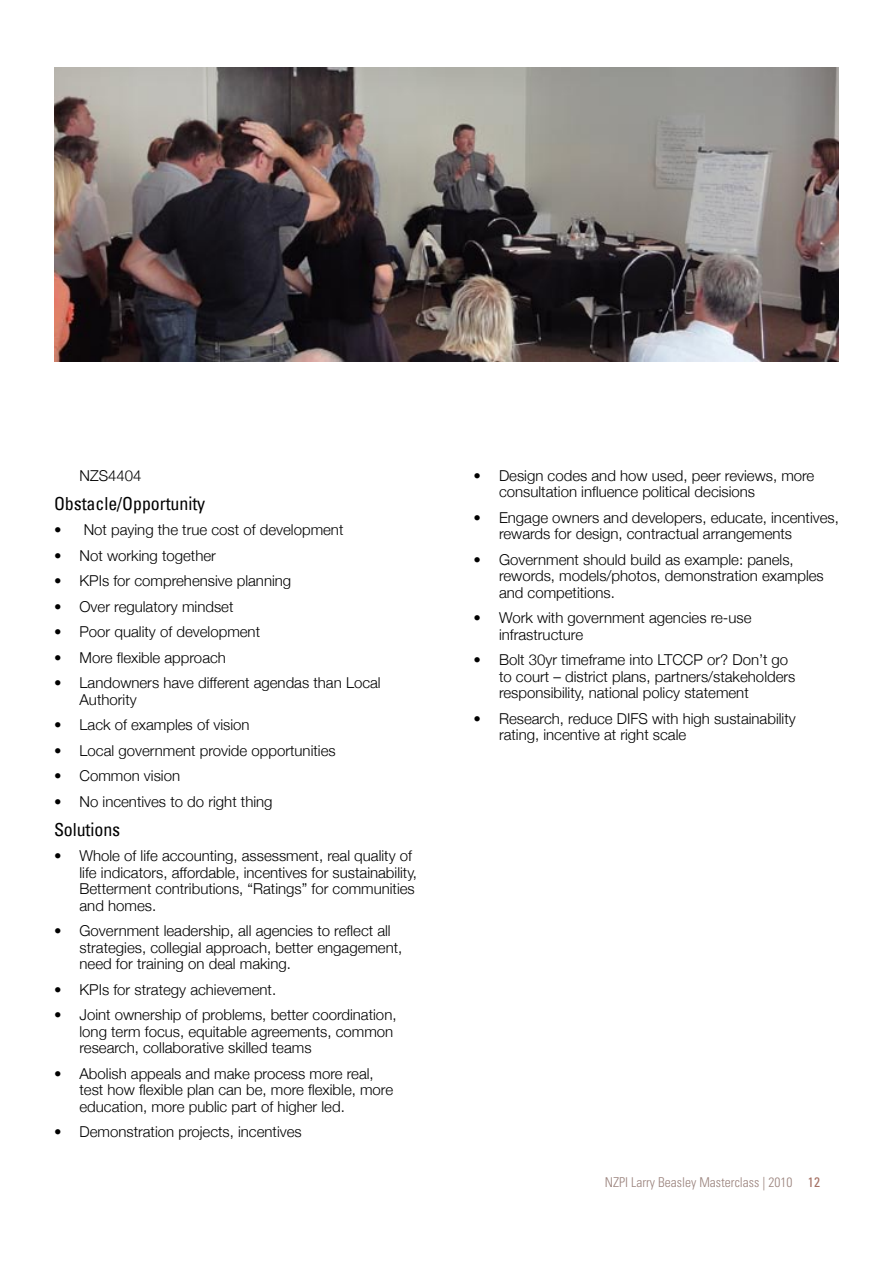
<style>
.page{position:relative;width:893px;height:1263px;background:#fff}
.page>*{position:absolute;margin:0;border:0;box-sizing:border-box;transform-origin:0 0}
.t1{font:condensed 18px "Univers";letter-spacing:-.005em;color:#000}
.t2{font:300 15px/16.5px "Helvetica Neue";color:#000}
.t3{font:300 condensed 13.5px "Univers";color:#9a827c}
.s1{font-family:"Helvetica";font-weight:900;font-stretch:extra-condensed}
.s2{font-weight:400;color:#a57164}
</style>
<div class="page">
<img style="left:54px;top:68px;width:785px;height:294px">
<p class="t2" style="left:80px;top:467px;width:63px">NZS4404</p>
<p class="t1" style="left:54px;top:491px;width:153px">Obstacle/Opportunity</p>
<p class="t2" style="left:54px;top:521px;width:291px"><span class="s1">•</span> Not paying the true cost of development</p>
<p class="t2" style="left:54px;top:547px;width:163px"><span class="s1">•</span> Not working together</p>
<p class="t2" style="left:54px;top:572px;width:239px"><span class="s1">•</span> KPIs for comprehensive planning</p>
<p class="t2" style="left:54px;top:598px;width:181px"><span class="s1">•</span> Over regulatory mindset</p>
<p class="t2" style="left:54px;top:623px;width:208px"><span class="s1">•</span> Poor quality of development</p>
<p class="t2" style="left:54px;top:649px;width:173px"><span class="s1">•</span> More flexible approach</p>
<p class="t2" style="left:80px;top:674px;width:303px;text-indent:-26px"><span class="s1">•</span> Landowners have different agendas than Local<br>Authority</p>
<p class="t2" style="left:54px;top:716px;width:197px"><span class="s1">•</span> Lack of examples of vision</p>
<p class="t2" style="left:54px;top:742px;width:283px"><span class="s1">•</span> Local government provide opportunities</p>
<p class="t2" style="left:54px;top:767px;width:128px"><span class="s1">•</span> Common vision</p>
<p class="t2" style="left:54px;top:793px;width:220px"><span class="s1">•</span> No incentives to do right thing</p>
<p class="t1" style="left:54px;top:817px;width:68px">Solutions</p>
<p class="t2" style="left:80px;top:847px;width:339px;text-indent:-26px"><span class="s1">•</span> Whole of life accounting, assessment, real quality of life indicators, affordable, incentives for sustainability, Betterment contributions, “Ratings” for communities and homes.</p>
<p class="t2" style="left:80px;top:922px;width:324px;text-indent:-26px"><span class="s1">•</span> Government leadership, all agencies to reflect all strategies, collegial approach, better engagement, need for training on deal making.</p>
<p class="t2" style="left:54px;top:981px;width:224px"><span class="s1">•</span> KPIs for strategy achievement.</p>
<p class="t2" style="left:80px;top:1006px;width:319px;text-indent:-26px"><span class="s1">•</span> Joint ownership of problems, better coordination, long term focus, equitable agreements, common research, collaborative skilled teams</p>
<p class="t2" style="left:80px;top:1065px;width:315px;text-indent:-26px"><span class="s1">•</span> Abolish appeals and make process more real, test how flexible plan can be, more flexible, more education, more public part of higher led.</p>
<p class="t2" style="left:54px;top:1123px;width:249px"><span class="s1">•</span> Demonstration projects, incentives</p>
<p class="t2" style="left:499px;top:467px;width:317px;text-indent:-26px"><span class="s1">•</span> Design codes and how used, peer reviews, more consultation influence political decisions</p>
<p class="t2" style="left:499px;top:509px;width:341px;text-indent:-26px"><span class="s1">•</span> Engage owners and developers, educate, incentives, rewards for design, contractual arrangements</p>
<p class="t2" style="left:499px;top:551px;width:326px;text-indent:-26px"><span class="s1">•</span> Government should build as example: panels, rewords, models/photos, demonstration examples and competitions.</p>
<p class="t2" style="left:499px;top:609px;width:254px;text-indent:-26px"><span class="s1">•</span> Work with government agencies re-use infrastructure</p>
<p class="t2" style="left:499px;top:651px;width:298px;text-indent:-26px"><span class="s1">•</span> Bolt 30yr timeframe into LTCCP or? Don’t go to court – district plans, partners/stakeholders responsibility, national policy statement</p>
<p class="t2" style="left:499px;top:710px;width:298px;text-indent:-26px"><span class="s1">•</span> Research, reduce DIFS with high sustainability rating, incentive at right scale</p>
<p class="t3" style="left:605px;top:1174px;width:217px">NZPI Larry Beasley Masterclass | 2010 <span class="s2">12</span></p>
</div>
